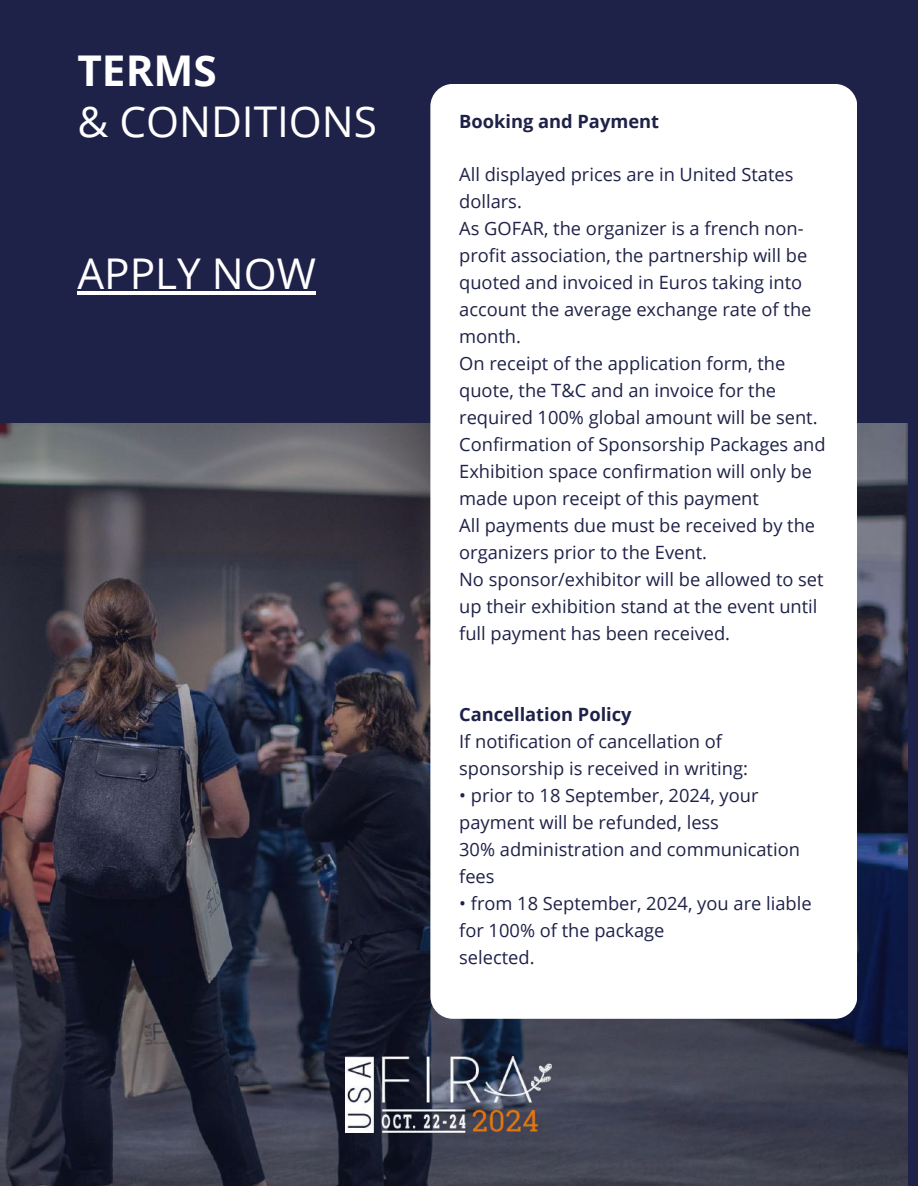
<style>
.page{position:relative;width:918px;height:1186px;background:#1f2248}
.page>*{position:absolute;margin:0;border:0;box-sizing:border-box;transform-origin:0 0}
.t1{font:42.45px "Open Sans";color:#fff}
.t2{font:700 42.45px "Open Sans";color:#fff}
.t3{font:18.3px/27px "Open Sans";color:#1f2248}
.t4{font:700 18.3px "Open Sans";color:#1f2248}
</style>
<div class="page">
<img style="left:0;top:423px;width:908px;height:763px">
<div style="left:430px;top:84px;width:427px;height:934px;background:#fff;border-radius:22px"></div>
<hr style="left:77px;top:291px;width:239px;height:3px;background:#fff">
<img style="left:345px;top:1056px;width:206px;height:76px">
<h1 class="t2" style="left:77px;top:41px;width:141px">TERMS</h1>
<h1 class="t1" style="left:77px;top:92px;width:301px">&amp; CONDITIONS</h1>
<h1 class="t1" style="left:77px;top:244px;width:240px">APPLY NOW</h1>
<p class="t4" style="left:459px;top:108px;width:201px">Booking and Payment</p>
<p class="t3" style="left:459px;top:161px;width:368px">All displayed prices are in United States dollars.<br>As GOFAR, the organizer is a french non&shy;profit association, the partnership will be quoted and invoiced in Euros taking into account the average exchange rate of the month.<br>On receipt of the application form, the quote, the T&amp;C and an invoice for the required 100% global amount will be sent.<br>Confirmation of Sponsorship Packages and Exhibition space confirmation will only be made upon receipt of this payment<br>All payments due must be received by the organizers prior to the Event.<br>No sponsor/exhibitor will be allowed to set up their exhibition stand at the event until full payment has been received.</p>
<p class="t4" style="left:459px;top:701px;width:174px">Cancellation Policy</p>
<p class="t3" style="left:459px;top:727px;width:290px">If notification of cancellation of sponsorship is received in writing:</p>
<p class="t3" style="left:459px;top:781px;width:342px">• prior to 18 September, 2024, your payment will be refunded, less<br>30% administration and communication fees</p>
<p class="t3" style="left:459px;top:889px;width:354px">• from 18 September, 2024, you are liable for 100% of the package<br>selected.</p>
</div>
